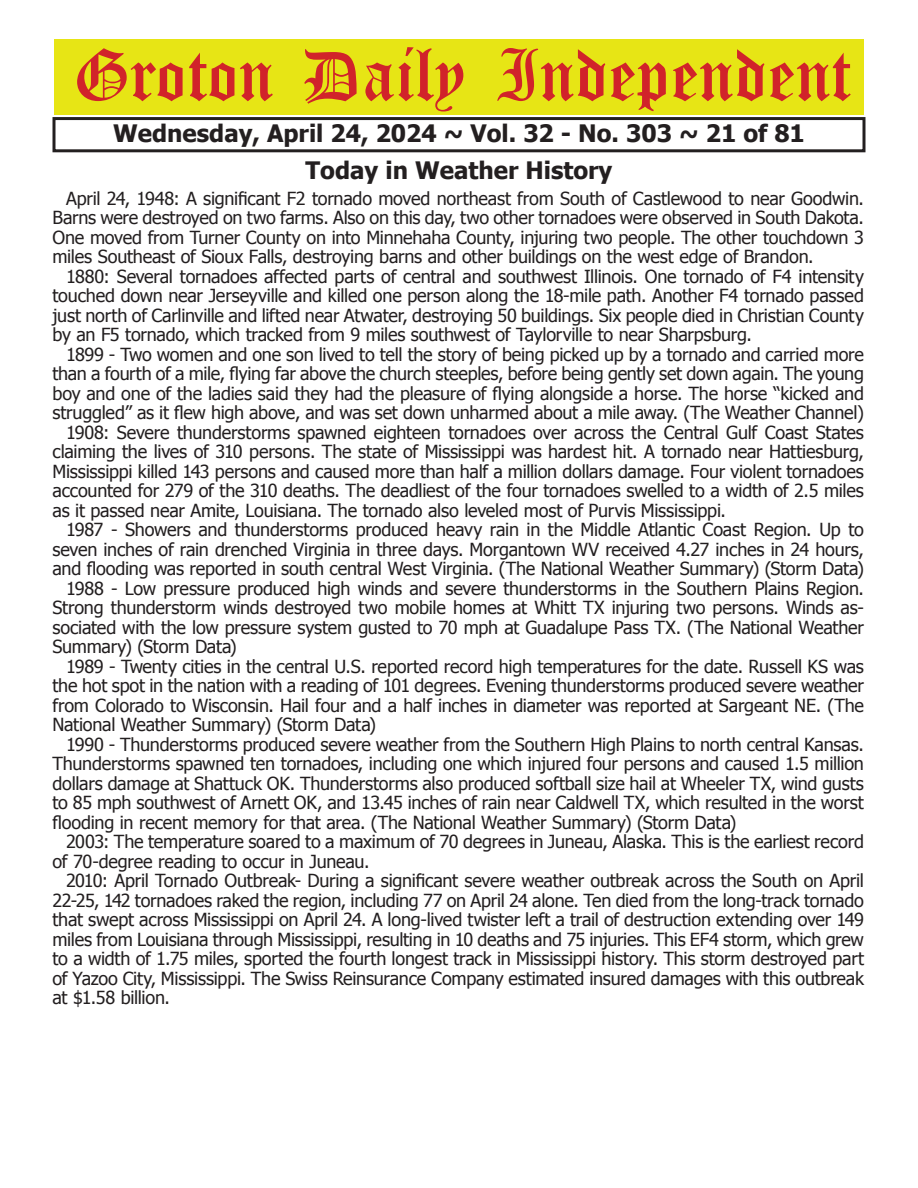
<style>
.page{position:relative;width:918px;height:1188px;background:#fff}
.page>*{position:absolute;margin:0;border:0;box-sizing:border-box;transform-origin:0 0}
.t1{font:54px "Old English Five";color:#d1232a}
.t2{font:700 24px "Tahoma";color:#231f20}
.t3{font:18px/19.5px "Tahoma";letter-spacing:-.015em;color:#231f20;text-align:justify}
</style>
<div class="page">
<div style="left:52px;top:117px;width:814px;height:35px;border:3px solid #231f20"></div>
<div style="left:54px;top:40px;width:810px;height:75px;background:#e7e515"></div>
<h1 class="t1" style="left:73px;top:50px;width:779px">Groton Daily Independent</h1>
<h2 class="t2" style="left:113px;top:116px;width:693px">Wednesday, April 24, 2024 ~ Vol. 32 - No. 303 ~ 21 of 81</h2>
<h2 class="t2" style="left:306px;top:154px;width:308px">Today in Weather History</h2>
<p class="t3" style="left:52px;top:188px;width:813px;text-indent:14px">April 24, 1948: A significant F2 tornado moved northeast from South of Castlewood to near Goodwin.<br>Barns were destroyed on two farms. Also on this day, two other tornadoes were observed in South Dakota.<br>One moved from Turner County on into Minnehaha County, injuring two people. The other touchdown 3 miles Southeast of Sioux Falls, destroying barns and other buildings on the west edge of Brandon.</p>
<p class="t3" style="left:52px;top:266px;width:813px;text-indent:14px">1880: Several tornadoes affected parts of central and southwest Illinois. One tornado of F4 intensity touched down near Jerseyville and killed one person along the 18-mile path. Another F4 tornado passed just north of Carlinville and lifted near Atwater, destroying 50 buildings. Six people died in Christian County by an F5 tornado, which tracked from 9 miles southwest of Taylorville to near Sharpsburg.</p>
<p class="t3" style="left:66px;top:344px;width:800px">1899 - Two women and one son lived to tell the story of being picked up by a tornado and carried more</p>
<p class="t3" style="left:52px;top:363px;width:813px">than a fourth of a mile, flying far above the church steeples, before being gently set down again. The young</p>
<p class="t3" style="left:52px;top:383px;width:813px">boy and one of the ladies said they had the pleasure of flying alongside a horse. The horse “kicked and</p>
<p class="t3" style="left:52px;top:402px;width:813px">struggled” as it flew high above, and was set down unharmed about a mile away. (The Weather Channel)</p>
<p class="t3" style="left:66px;top:422px;width:799px">1908: Severe thunderstorms spawned eighteen tornadoes over across the Central Gulf Coast States</p>
<p class="t3" style="left:52px;top:441px;width:813px">claiming the lives of 310 persons. The state of Mississippi was hardest hit. A tornado near Hattiesburg,</p>
<p class="t3" style="left:52px;top:461px;width:813px">Mississippi killed 143 persons and caused more than half a million dollars damage. Four violent tornadoes</p>
<p class="t3" style="left:52px;top:480px;width:813px">accounted for 279 of the 310 deaths. The deadliest of the four tornadoes swelled to a width of 2.5 miles</p>
<p class="t3" style="left:52px;top:500px;width:675px">as it passed near Amite, Louisiana. The tornado also leveled most of Purvis Mississippi.</p>
<p class="t3" style="left:66px;top:519px;width:799px">1987 - Showers and thunderstorms produced heavy rain in the Middle Atlantic Coast Region. Up to</p>
<p class="t3" style="left:52px;top:539px;width:813px">seven inches of rain drenched Virginia in three days. Morgantown WV received 4.27 inches in 24 hours,</p>
<p class="t3" style="left:52px;top:558px;width:813px">and flooding was reported in south central West Virginia. (The National Weather Summary) (Storm Data)</p>
<p class="t3" style="left:66px;top:578px;width:800px">1988 - Low pressure produced high winds and severe thunderstorms in the Southern Plains Region.</p>
<p class="t3" style="left:52px;top:597px;width:813px">Strong thunderstorm winds destroyed two mobile homes at Whitt TX injuring two persons. Winds as-</p>
<p class="t3" style="left:52px;top:617px;width:813px">sociated with the low pressure system gusted to 70 mph at Guadalupe Pass TX. (The National Weather</p>
<p class="t3" style="left:52px;top:636px;width:186px">Summary) (Storm Data)</p>
<p class="t3" style="left:66px;top:656px;width:799px">1989 - Twenty cities in the central U.S. reported record high temperatures for the date. Russell KS was</p>
<p class="t3" style="left:52px;top:675px;width:813px">the hot spot in the nation with a reading of 101 degrees. Evening thunderstorms produced severe weather</p>
<p class="t3" style="left:52px;top:695px;width:813px">from Colorado to Wisconsin. Hail four and a half inches in diameter was reported at Sargeant NE. (The</p>
<p class="t3" style="left:52px;top:714px;width:325px">National Weather Summary) (Storm Data)</p>
<p class="t3" style="left:66px;top:734px;width:799px">1990 - Thunderstorms produced severe weather from the Southern High Plains to north central Kansas.</p>
<p class="t3" style="left:52px;top:753px;width:813px">Thunderstorms spawned ten tornadoes, including one which injured four persons and caused 1.5 million</p>
<p class="t3" style="left:52px;top:773px;width:813px">dollars damage at Shattuck OK. Thunderstorms also produced softball size hail at Wheeler TX, wind gusts</p>
<p class="t3" style="left:52px;top:792px;width:813px">to 85 mph southwest of Arnett OK, and 13.45 inches of rain near Caldwell TX, which resulted in the worst</p>
<p class="t3" style="left:52px;top:812px;width:685px">flooding in recent memory for that area. (The National Weather Summary) (Storm Data)</p>
<p class="t3" style="left:66px;top:831px;width:799px">2003: The temperature soared to a maximum of 70 degrees in Juneau, Alaska. This is the earliest record</p>
<p class="t3" style="left:52px;top:851px;width:319px">of 70-degree reading to occur in Juneau.</p>
<p class="t3" style="left:66px;top:870px;width:800px">2010: April Tornado Outbreak- During a significant severe weather outbreak across the South on April</p>
<p class="t3" style="left:52px;top:890px;width:813px">22-25, 142 tornadoes raked the region, including 77 on April 24 alone. Ten died from the long-track tornado</p>
<p class="t3" style="left:52px;top:909px;width:813px">that swept across Mississippi on April 24. A long-lived twister left a trail of destruction extending over 149</p>
<p class="t3" style="left:52px;top:929px;width:813px">miles from Louisiana through Mississippi, resulting in 10 deaths and 75 injuries. This EF4 storm, which grew</p>
<p class="t3" style="left:52px;top:948px;width:813px">to a width of 1.75 miles, sported the fourth longest track in Mississippi history. This storm destroyed part</p>
<p class="t3" style="left:52px;top:968px;width:813px">of Yazoo City, Mississippi. The Swiss Reinsurance Company estimated insured damages with this outbreak</p>
<p class="t3" style="left:52px;top:987px;width:119px">at $1.58 billion.</p>
</div>
